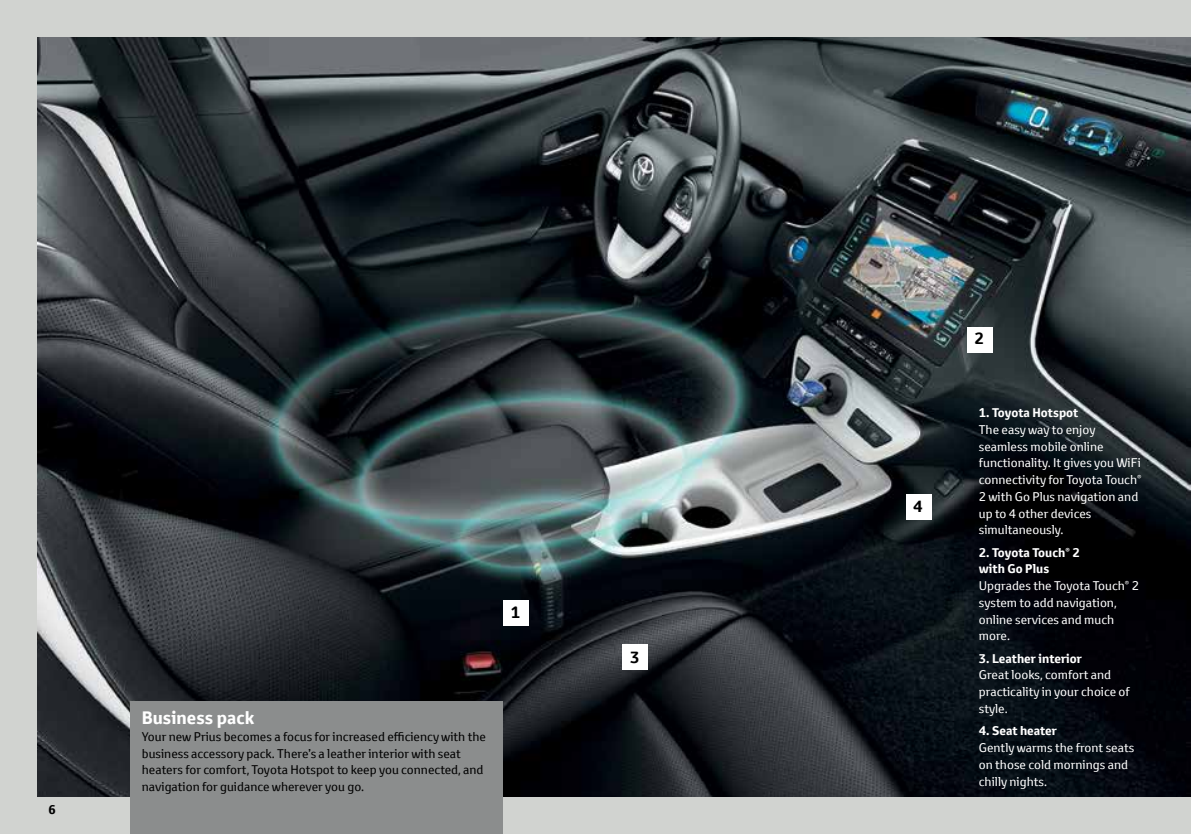
<style>
.page{position:relative;width:1191px;height:834px;background:#fff}
.page>*{position:absolute;margin:0;border:0;box-sizing:border-box;transform-origin:0 0}
.t1{font:700 17.5px "Toyota Text";color:#fff}
.t2{font:700 15.75px "Toyota Text";color:#000}
.t3{font:12.25px/16.8px "Toyota Text";color:#fff}
.t4{font:12.25px/16.8px "Toyota Text";color:#000}
.t5{font:700 12.25px "Toyota Text";color:#fff}
.t6{font:700 12.25px "Toyota Text";color:#000}
.s1{font-weight:700}
</style>
<div class="page">
<div style="left:0;top:0;width:1191px;height:833px;background:#d1d3d0"></div>
<img style="left:37px;top:37px;width:1153px;height:759px">
<hr style="left:1190px;top:37px;width:1px;height:759px;background:#fff">
<div style="left:130px;top:701px;width:373px;height:132px;background:#8b8d8d"></div>
<div style="left:967px;top:327px;width:25px;height:25px;background:#fff"></div>
<div style="left:906px;top:494px;width:25px;height:26px;background:#fff"></div>
<div style="left:622px;top:644px;width:25px;height:25px;background:#fff"></div>
<div style="left:503px;top:600px;width:25px;height:25px;background:#fff"></div>
<p class="t6" style="left:48px;top:800px;width:9px">6</p>
<p class="t2" style="left:511px;top:601px;width:11px">1</p>
<h1 class="t1" style="left:142px;top:706px;width:114px">Business pack</h1>
<p class="t4" style="left:142px;top:727px;width:346px">Your new Prius becomes a focus for increased efficiency with the business accessory pack. There’s a leather interior with seat heaters for comfort, Toyota Hotspot to keep you connected, and navigation for guidance wherever you go.</p>
<p class="t2" style="left:630px;top:646px;width:11px">3</p>
<p class="t2" style="left:913px;top:495px;width:11px">4</p>
<p class="t2" style="left:974px;top:328px;width:11px">2</p>
<p class="t5" style="left:978px;top:404px;width:101px">1. Toyota Hotspot</p>
<p class="t3" style="left:978px;top:420px;width:164px">The easy way to enjoy seamless mobile online functionality. It gives you WiFi connectivity for Toyota Touch<sup>®<br></sup>2 with Go Plus navigation and up to 4 other devices simultaneously.</p>
<p class="t3" style="left:978px;top:543px;width:162px"><span class="s1">2. Toyota Touch</span><sup>®</sup> <span class="s1">2<br>with Go Plus<br></span>Upgrades the Toyota Touch<sup>®</sup> 2 system to add navigation, online services and much more.</p>
<p class="t5" style="left:978px;top:650px;width:105px">3. Leather interior</p>
<p class="t3" style="left:978px;top:666px;width:153px">Great looks, comfort and practicality in your choice of style.</p>
<p class="t5" style="left:978px;top:722px;width:80px">4. Seat heater</p>
<p class="t3" style="left:978px;top:739px;width:157px">Gently warms the front seats on those cold mornings and chilly nights.</p>
</div>
